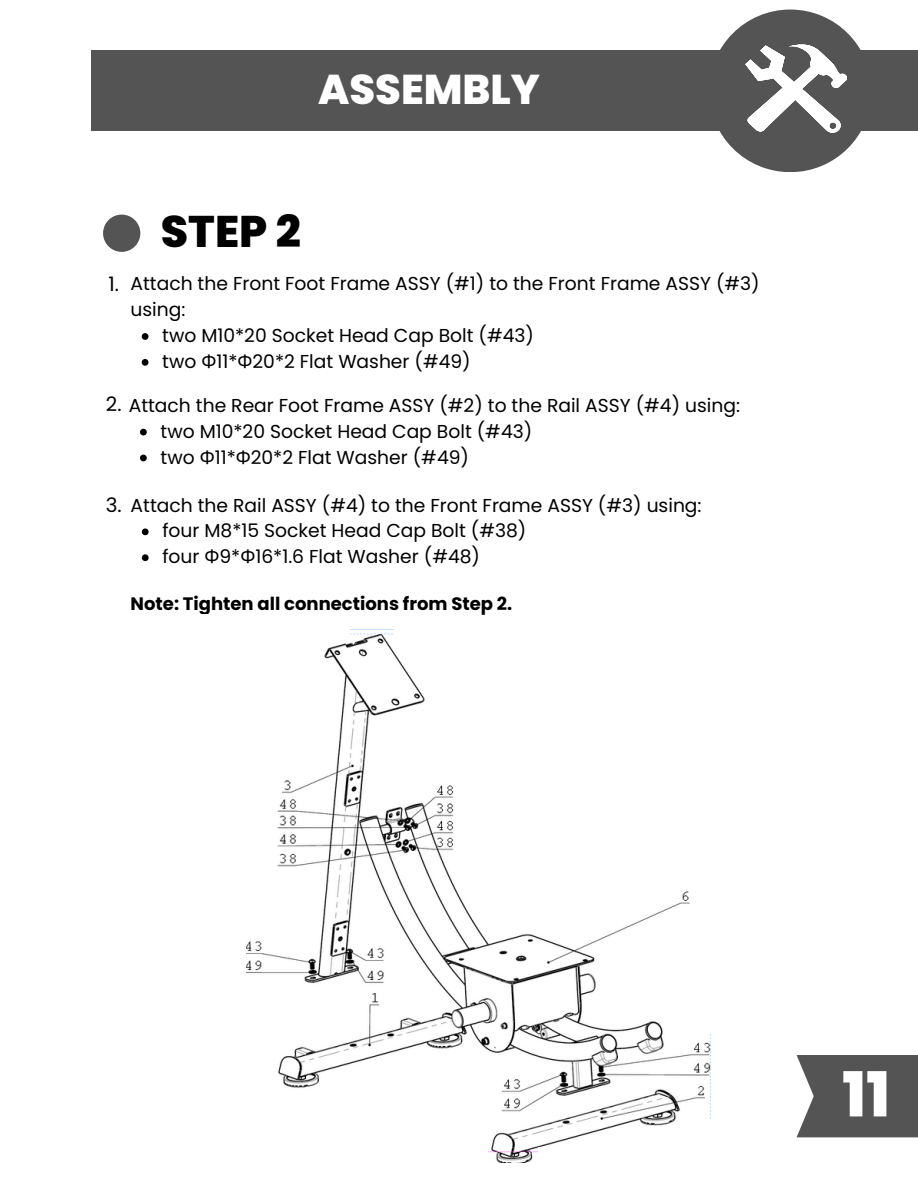
<style>
.page{position:relative;width:918px;height:1188px;background:#fff}
.page>*{position:absolute;margin:0;border:0;box-sizing:border-box;transform-origin:0 0}
.t1{font:800 61.95px "Poppins";color:#fff}
.t2{font:800 44.25px "Poppins";color:#000}
.t3{font:800 41.55px "Poppins";color:#fff}
.t4{font:19.95px "Poppins";color:#000}
.t5{font:18.75px/25.8px "Poppins";color:#000}
.t6{font:700 18px "Poppins";color:#000}
.s1{font-family:"Noto Sans"}
.s2{font-size:19.95px}
</style>
<div class="page">
<div style="left:92px;top:51px;width:826px;height:80px;background:#545454"></div>
<div style="left:709px;top:10px;width:163px;height:162px;background:#545454;border-radius:50%"></div>
<svg style="left:745px;top:44px;width:102px;height:89px"></svg>
<svg style="left:797px;top:1055px;width:121px;height:82px;background:#5f5f5f"></svg>
<div style="left:103px;top:215px;width:37px;height:37px;background:#545454;border-radius:50%"></div>
<img style="left:247px;top:629px;width:446px;height:533px">
<svg style="left:142px;top:333px;width:6px;height:7px"></svg>
<svg style="left:142px;top:359px;width:6px;height:7px"></svg>
<svg style="left:140px;top:429px;width:7px;height:6px"></svg>
<svg style="left:140px;top:455px;width:7px;height:6px"></svg>
<svg style="left:142px;top:528px;width:7px;height:7px"></svg>
<svg style="left:142px;top:554px;width:7px;height:7px"></svg>
<div style="left:57px;top:1140px;width:431px;height:30px;background:#fff"></div>
<div style="left:538px;top:1148px;width:380px;height:30px;background:#fff"></div>
<div style="left:50px;top:614px;width:299px;height:22px;background:#fff"></div>
<div style="left:394px;top:624px;width:300px;height:22px;background:#fff"></div>
<h3 class="t3" style="left:318px;top:61px;width:224px">ASSEMBLY</h3>
<p class="t4" style="left:108px;top:270px;width:12px">1.</p>
<h2 class="t2" style="left:161px;top:201px;width:142px">STEP 2</h2>
<p class="t5" style="left:130px;top:271px;width:631px">Attach the Front Foot Frame ASSY (#1) to the Front Frame ASSY (#3) using:</p>
<p class="t5" style="left:162px;top:323px;width:373px">two M10*20 Socket Head Cap Bolt (#43) two <span class="s1">Φ</span>11*<span class="s1">Φ</span>20*2 Flat Washer (#49)</p>
<p class="t5" style="left:106px;top:392px;width:636px"><span class="s2">2.</span> Attach the Rear Foot Frame ASSY (#2) to the Rail ASSY (#4) using:</p>
<p class="t5" style="left:161px;top:418px;width:373px">two M10*20 Socket Head Cap Bolt (#43) two <span class="s1">Φ</span>11*<span class="s1">Φ</span>20*2 Flat Washer (#49)</p>
<p class="t5" style="left:106px;top:492px;width:597px"><span class="s2">3.</span> Attach the Rail ASSY (#4) to the Front Frame ASSY (#3) using:</p>
<p class="t5" style="left:162px;top:518px;width:366px">four M8*15 Socket Head Cap Bolt (#38) four <span class="s1">Φ</span>9*<span class="s1">Φ</span>16*1.6 Flat Washer (#48)</p>
<p class="t6" style="left:131px;top:591px;width:383px">Note: Tighten all connections from Step 2.</p>
<h1 class="t1" style="left:842px;top:1051px;width:49px">11</h1>
</div>
